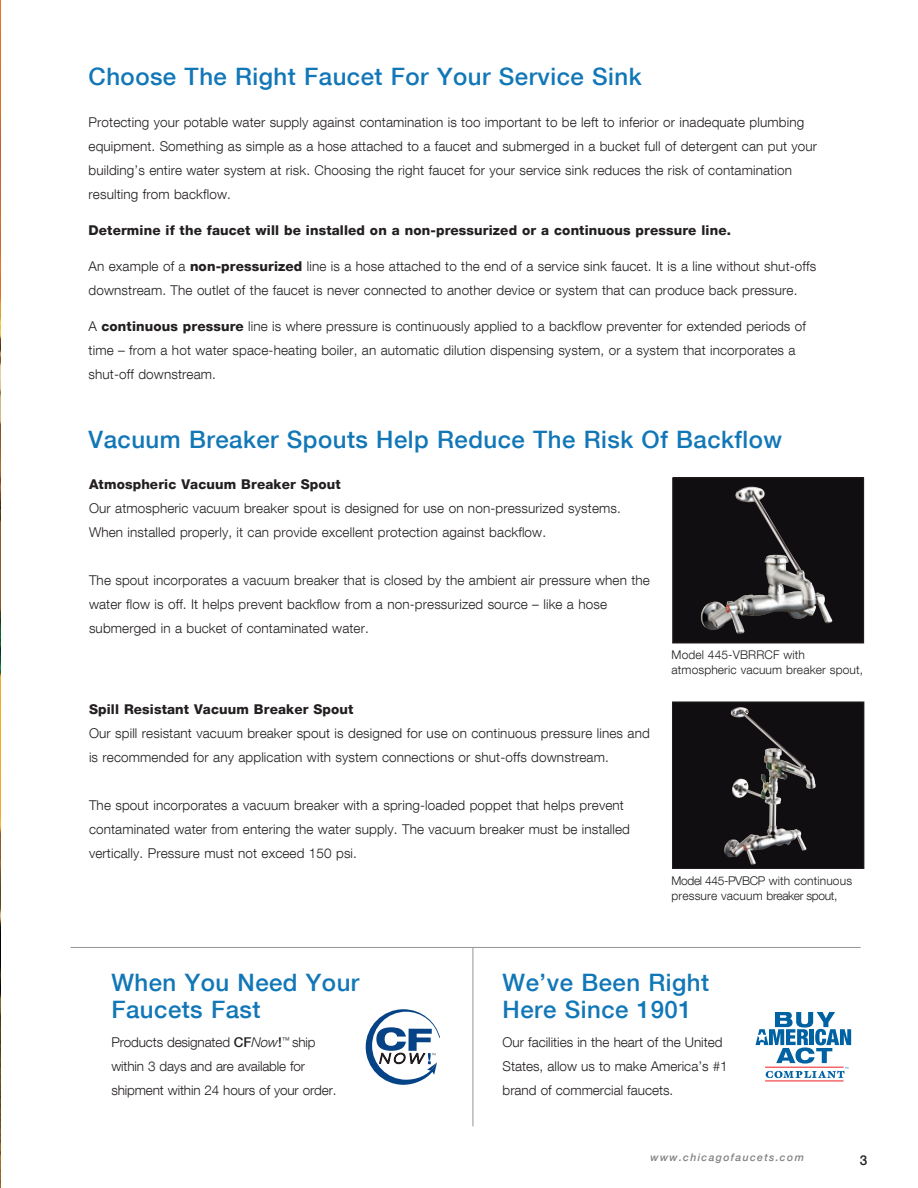
<style>
.page{position:relative;width:918px;height:1188px;background:#fff}
.page>*{position:absolute;margin:0;border:0;box-sizing:border-box;transform-origin:0 0}
.t1{font:500 24px/27px "Helvetica Neue LT Com";letter-spacing:.02em;color:#1277b7}
.t2{font:300 13.5px/24px "Helvetica Neue LT Com";letter-spacing:.01em;color:#231f20}
.t3{font:800 13.5px "Helvetica Neue LT Com";letter-spacing:.01em;color:#231f20}
.t4{font:300 13.5px/24px "Helvetica Neue LT Com";letter-spacing:-.01em;color:#231f20}
.t5{font:500 13.5px "Helvetica Neue LT Com";color:#231f20}
.t6{font:300 12px/15px "Helvetica Neue LT Com";letter-spacing:.01em;color:#231f20}
.t7{font:italic 500 10.5px "Helvetica Neue LT Com";letter-spacing:.125em;color:#808285}
.s1{font-weight:800}
.s2{font-weight:500}
.s3{font-style:italic}
</style>
<div class="page">
<img style="left:0;top:0;width:1px;height:1188px">
<div style="left:673px;top:478px;width:191px;height:165px;background:#110e11"></div>
<img style="left:701px;top:487px;width:96px;height:147px">
<div style="left:672px;top:477px;width:192px;height:166px;border:1px solid #231f20"></div>
<div style="left:672px;top:702px;width:192px;height:166px;background:#110e11"></div>
<img style="left:731px;top:707px;width:70px;height:87px">
<div style="left:672px;top:702px;width:192px;height:167px;border:1px solid #231f20"></div>
<hr style="left:765px;top:1081px;width:79px;height:1px;background:#ee1d23">
<svg style="left:756px;top:1012px;width:95px;height:66px"></svg>
<svg style="left:366px;top:1009px;width:74px;height:76px"></svg>
<hr style="left:71px;top:947px;width:790px;height:1px;background:#939598">
<hr style="left:473px;top:948px;width:1px;height:178px;background:#939598">
<h1 class="t1" style="left:89px;top:62px;width:555px">Choose The Right Faucet For Your Service Sink</h1>
<p class="t2" style="left:89px;top:109px;width:730px">Protecting your potable water supply against contamination is too important to be left to inferior or inadequate plumbing equipment. Something as simple as a hose attached to a faucet and submerged in a bucket full of detergent can put your building’s entire water system at risk. Choosing the right faucet for your service sink reduces the risk of contamination resulting from backflow.</p>
<p class="t3" style="left:89px;top:222px;width:644px">Determine if the faucet will be installed on a non-pressurized or a continuous pressure line.</p>
<p class="t2" style="left:89px;top:253px;width:729px">An example of a <span class="s1">non-pressurized</span> line is a hose attached to the end of a service sink faucet. It is a line without shut-offs downstream. The outlet of the faucet is never connected to another device or system that can produce back pressure.</p>
<p class="t2" style="left:89px;top:313px;width:719px">A <span class="s1">continuous pressure</span> line is where pressure is continuously applied to a backflow preventer for extended periods of time – from a hot water space-heating boiler, an automatic dilution dispensing system, or a system that incorporates a shut-off downstream.</p>
<h1 class="t1" style="left:89px;top:425px;width:695px">Vacuum Breaker Spouts Help Reduce The Risk Of Backflow</h1>
<p class="t3" style="left:89px;top:476px;width:253px">Atmospheric Vacuum Breaker Spout</p>
<p class="t2" style="left:89px;top:496px;width:533px">Our atmospheric vacuum breaker spout is designed for use on non-pressurized systems.<br>When installed properly, it can provide excellent protection against backflow.</p>
<p class="t2" style="left:89px;top:568px;width:562px">The spout incorporates a vacuum breaker that is closed by the ambient air pressure when the water flow is off. It helps prevent backflow from a non-pressurized source – like a hose submerged in a bucket of contaminated water.</p>
<p class="t3" style="left:89px;top:701px;width:266px">Spill Resistant Vacuum Breaker Spout</p>
<p class="t2" style="left:89px;top:721px;width:562px">Our spill resistant vacuum breaker spout is designed for use on continuous pressure lines and is recommended for any application with system connections or shut-offs downstream.</p>
<p class="t2" style="left:89px;top:793px;width:543px">The spout incorporates a vacuum breaker with a spring-loaded poppet that helps prevent contaminated water from entering the water supply. The vacuum breaker must be installed vertically. Pressure must not exceed 150 psi.</p>
<p class="t6" style="left:672px;top:647px;width:193px">Model 445-VBRRCF with atmospheric vacuum breaker spout,</p>
<p class="t6" style="left:672px;top:873px;width:182px">Model 445-PVBCP with continuous pressure vacuum breaker spout,</p>
<h1 class="t1" style="left:111px;top:969px;width:249px">When You Need Your<br>Faucets Fast</h1>
<h1 class="t1" style="left:503px;top:969px;width:208px">We’ve Been Right<br>Here Since 1901</h1>
<p class="t4" style="left:111px;top:1030px;width:227px">Products designated <span class="s2">CF</span><span class="s3">Now</span><span class="s2">!</span><sup>™</sup> ship within 3 days and are available for shipment within 24 hours of your order.</p>
<p class="t2" style="left:503px;top:1030px;width:227px">Our facilities in the heart of the United<br>States, allow us to make America’s #1 brand of commercial faucets.</p>
<p class="t7" style="left:651px;top:1151px;width:155px">www.chicagofaucets.com</p>
<p class="t5" style="left:860px;top:1152px;width:9px">3</p>
</div>
